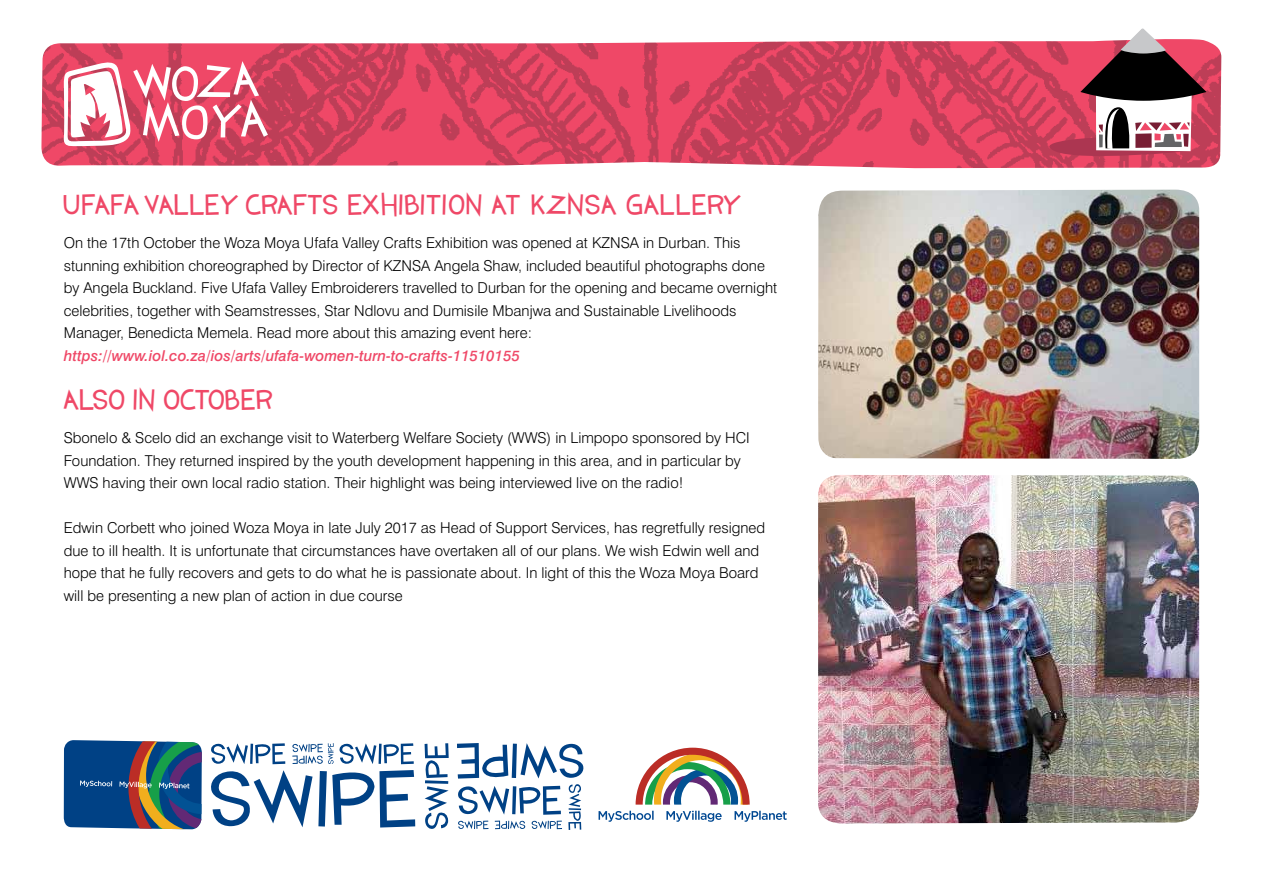
<style>
.page{position:relative;width:1263px;height:893px;background:#fff}
.page>*{position:absolute;margin:0;border:0;box-sizing:border-box;transform-origin:0 0}
.t1{font:27px "WOZA Headline";letter-spacing:.02em;color:#ef4867}
.t2{font:27px "WOZA Headline";color:#ef4867}
.t3{font:300 15px/22.5px "Swiss 721 BT";color:#000}
.t4{font:italic 500 15px "Swiss 721 BT";color:#ef4867}
</style>
<div class="page">
<img style="left:41px;top:41px;width:1180px;height:127px">
<svg style="left:63px;top:61px;width:205px;height:86px"></svg>
<svg style="left:1029px;top:28px;width:177px;height:134px"></svg>
<svg style="left:734px;top:811px;width:53px;height:11px"></svg>
<svg style="left:666px;top:811px;width:56px;height:11px"></svg>
<svg style="left:598px;top:811px;width:56px;height:11px"></svg>
<svg style="left:636px;top:748px;width:114px;height:57px"></svg>
<svg style="left:64px;top:740px;width:138px;height:89px;background:#2e5378"></svg>
<svg style="left:424px;top:743px;width:25px;height:86px"></svg>
<svg style="left:457px;top:743px;width:127px;height:87px"></svg>
<svg style="left:211px;top:743px;width:204px;height:84px"></svg>
<img style="left:818px;top:475px;width:381px;height:348px">
<img style="left:818px;top:190px;width:381px;height:269px">
<h1 class="t1" style="left:64px;top:193px;width:614px">UFAFA VALLE Y CRAFTS EXHIBITION AT KZNSA GALLER</h1>
<h1 class="t2" style="left:724px;top:193px;width:19px">Y</h1>
<p class="t3" style="left:64px;top:232px;width:715px">On the 17th October the Woza Moya Ufafa Valley Crafts Exhibition was opened at KZNSA in Durban. This stunning exhibition choreographed by Director of KZNSA Angela Shaw, included beautiful photographs done by Angela Buckland. Five Ufafa Valley Embroiderers travelled to Durban for the opening and became overnight celebrities, together with Seamstresses, Star Ndlovu and Dumisile Mbanjwa and Sustainable Livelihoods Manager, Benedicta Memela. Read more about this amazing event here:</p>
<p class="t4" style="left:64px;top:346px;width:457px">https://www.iol.co.za/ios/arts/ufafa-women-turn-to-crafts-11510155</p>
<h1 class="t2" style="left:64px;top:388px;width:210px">ALSO IN OCTOBER</h1>
<p class="t3" style="left:64px;top:427px;width:687px">Sbonelo &amp; Scelo did an exchange visit to Waterberg Welfare Society (WWS) in Limpopo sponsored by HCI<br>Foundation. They returned inspired by the youth development happening in this area, and in particular by<br>WWS having their own local radio station. Their highlight was being interviewed live on the radio!</p>
<p class="t3" style="left:64px;top:517px;width:703px">Edwin Corbett who joined Woza Moya in late July 2017 as Head of Support Services, has regretfully resigned due to ill health. It is unfortunate that circumstances have overtaken all of our plans. We wish Edwin well and hope that he fully recovers and gets to do what he is passionate about. In light of this the Woza Moya Board will be presenting a new plan of action in due course</p>
</div>
